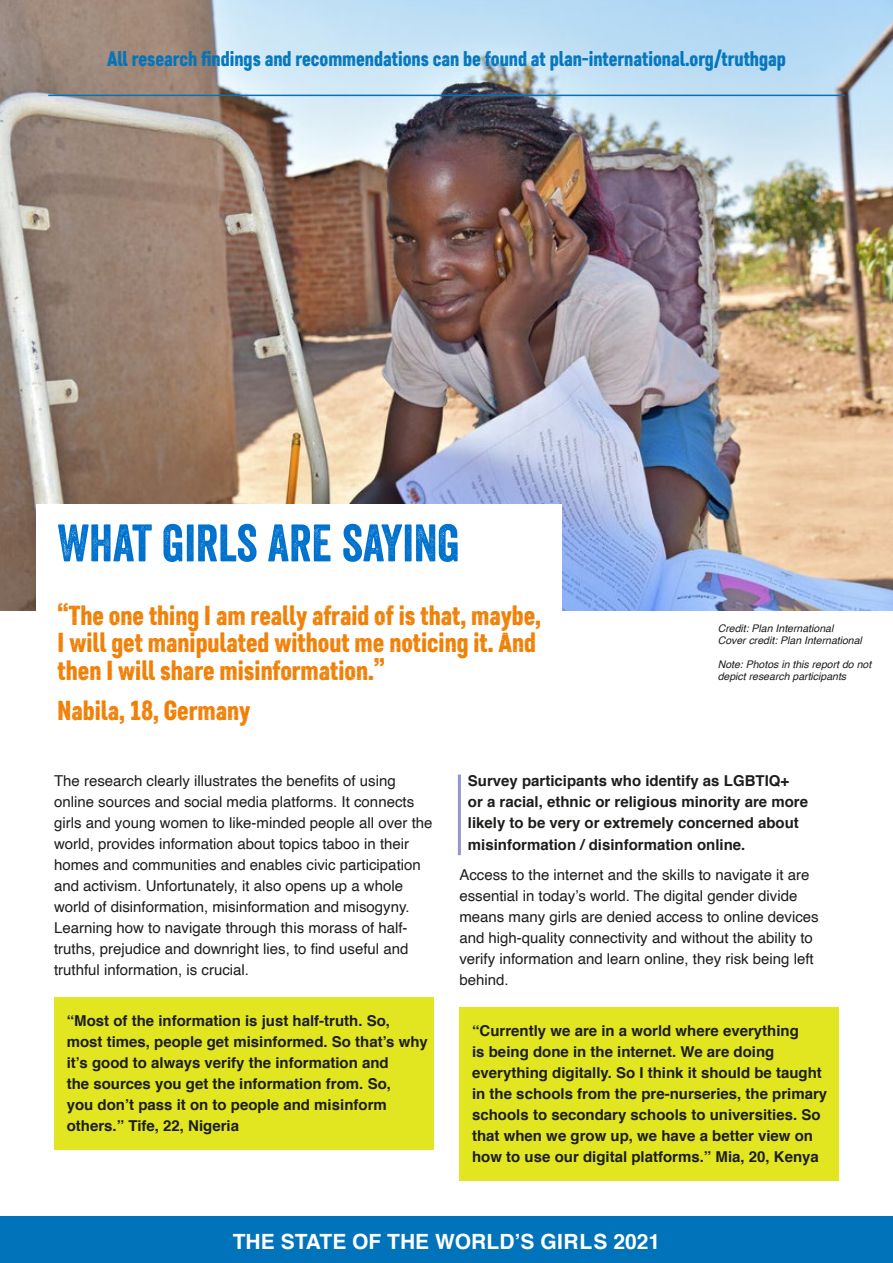
<style>
.page{position:relative;width:893px;height:1263px;background:#fff}
.page>*{position:absolute;margin:0;border:0;box-sizing:border-box;transform-origin:0 0}
.t1{font:51px "Veneer";color:#0072ce}
.t2{font:27.45px/27.5px "Core Paint B3";color:#ef7d00}
.t3{font:21px "Core Paint B3";color:#0073bb}
.t4{font:700 21px "Helvetica";color:#fff}
.t5{font:15px/21px "Helvetica";color:#1d1d1b}
.t6{font:700 15px/21px "Helvetica";color:#1d1d1b}
.t7{font:italic 10.5px/12px "Helvetica";color:#1d1d1b}
</style>
<div class="page">
<img style="left:0;top:0;width:892px;height:610px">
<div style="left:37px;top:505px;width:525px;height:200px;background:#fff"></div>
<hr style="left:892px;top:0;width:1px;height:1263px;background:#58cae7">
<hr style="left:48px;top:95px;width:797px;height:1px;background:#0073bb">
<div style="left:0;top:1216px;width:893px;height:47px;background:#0073bb"></div>
<hr style="left:458px;top:774px;width:3px;height:81px;background:#9595d2">
<div style="left:459px;top:1007px;width:380px;height:174px;background:#e1e621"></div>
<div style="left:54px;top:997px;width:380px;height:153px;background:#e1e621"></div>
<h3 class="t3" style="left:107px;top:46px;width:680px">All research findings and recommendations can be found at plan-international.org/truthgap</h3>
<h1 class="t1" style="left:58px;top:512px;width:404px">WHAT GIRLS ARE SAYING</h1>
<h2 class="t2" style="left:58px;top:602px;width:485px">“The one thing I am really afraid of is that, maybe,<br>I will get manipulated without me noticing it. And then I will share misinformation.”</h2>
<h2 class="t2" style="left:58px;top:697px;width:194px">Nabila, 18, Germany</h2>
<p class="t7" style="left:718px;top:622px;width:146px">Credit: Plan International<br>Cover credit: Plan International</p>
<p class="t7" style="left:718px;top:658px;width:155px">Note: Photos in this report do not depict research participants</p>
<p class="t5" style="left:54px;top:770px;width:380px">The research clearly illustrates the benefits of using online sources and social media platforms. It connects girls and young women to like-minded people all over the world, provides information about topics taboo in their homes and communities and enables civic participation and activism. Unfortunately, it also opens up a whole world of disinformation, misinformation and misogyny.<br>Learning how to navigate through this morass of half&shy;truths, prejudice and downright lies, to find useful and truthful information, is crucial.</p>
<p class="t6" style="left:67px;top:1010px;width:363px">“Most of the information is just half-truth. So, most times, people get misinformed. So that’s why it’s good to always verify the information and<br>the sources you get the information from. So,<br>you don’t pass it on to people and misinform others.” Tife, 22, Nigeria</p>
<p class="t6" style="left:468px;top:770px;width:342px">Survey participants who identify as LGBTIQ+<br>or a racial, ethnic or religious minority are more likely to be very or extremely concerned about</p>
<p class="t6" style="left:468px;top:835px;width:279px">misinformation / disinformation online.</p>
<p class="t5" style="left:459px;top:864px;width:361px">Access to the internet and the skills to navigate it are essential in today’s world. The digital gender divide means many girls are denied access to online devices and high-quality connectivity and without the ability to verify information and learn online, they risk being left behind.</p>
<p class="t6" style="left:472px;top:1020px;width:357px">“Currently we are in a world where everything<br>is being done in the internet. We are doing everything digitally. So I think it should be taught in the schools from the pre-nurseries, the primary schools to secondary schools to universities. So that when we grow up, we have a better view on how to use our digital platforms.” Mia, 20, Kenya</p>
<h3 class="t4" style="left:233px;top:1224px;width:429px">THE STATE OF THE WORLD’S GIRLS 2021</h3>
</div>
